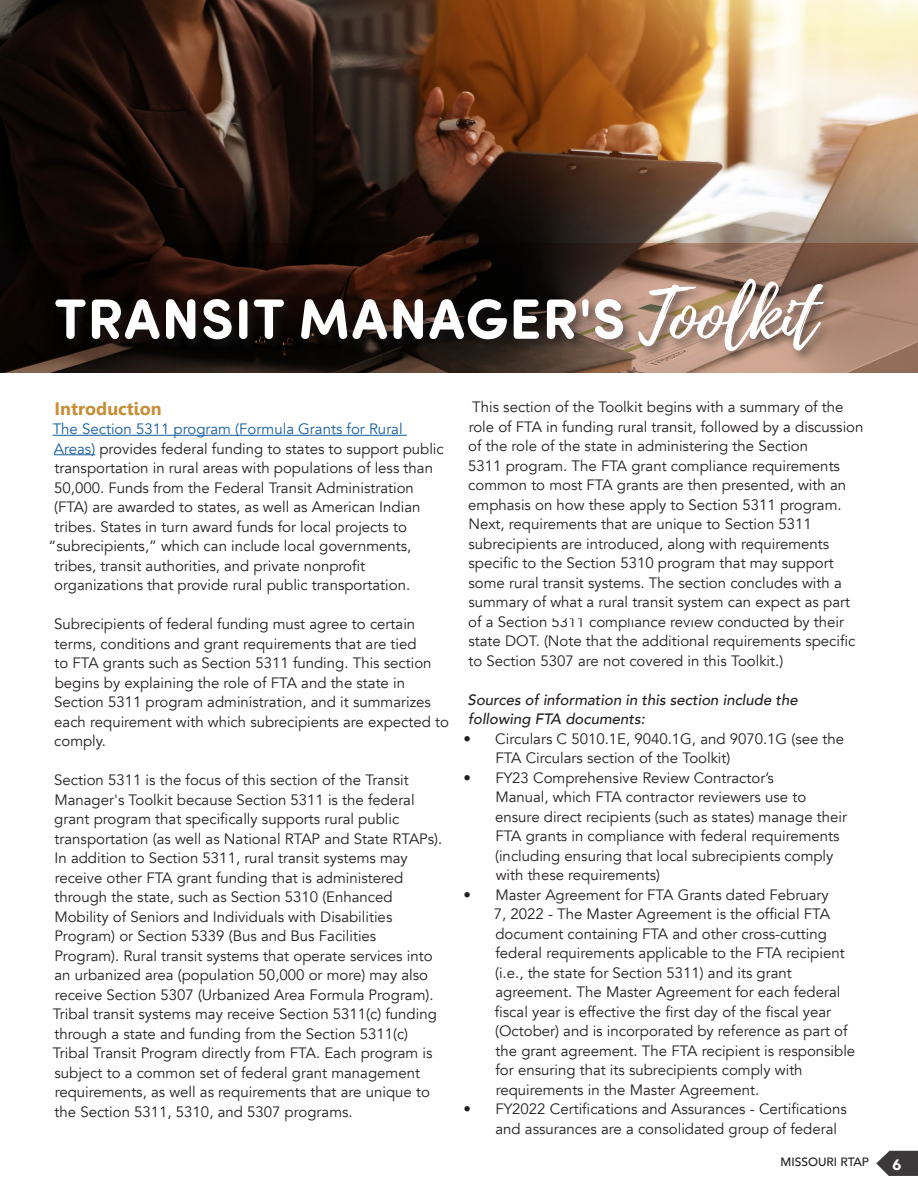
<style>
.page{position:relative;width:918px;height:1188px;background:#fff}
.page>*{position:absolute;margin:0;border:0;box-sizing:border-box;transform-origin:0 0}
.t1{font:700 57px "Sofia Pro Soft";letter-spacing:.02em;color:#fff}
.t2{font:700 18px "Leelawadee";color:#c59038}
.t3{font:15px/19.5px "Avenir";color:#231f20}
.t4{font:italic 500 15px/19.5px "Avenir";color:#231f20}
.t5{font:15px "Avenir";color:#175d9e}
.t6{font:900 15px "Avenir";color:#fff}
.t7{font:500 12px "Avenir";color:#231f20}
.s1{font-family:"Playlist Script";font-weight:400;font-size:70.5px}
.s2{color:#175d9e}
</style>
<div class="page">
<svg style="left:876px;top:1151px;width:42px;height:25px"></svg>
<hr style="left:53px;top:435px;width:354px;height:1px;background:#175d9e">
<hr style="left:54px;top:454px;width:41px;height:1px;background:#175d9e">
<img style="left:0;top:0;width:918px;height:243px">
<svg style="left:0;top:243px;width:918px;height:130px"></svg>
<div style="left:53px;top:276px;width:783px;height:88px;background:#231f20;opacity:.55"></div>
<p class="t1" style="left:55px;top:277px;width:764px">TRANSIT MANAGER'S <span class="s1">Toolkit</span></p>
<p class="t2" style="left:55px;top:398px;width:109px">Introduction</p>
<p class="t5" style="left:53px;top:420px;width:351px">The Section 5311 program (Formula Grants for Rural</p>
<p class="t3" style="left:54px;top:439px;width:391px"><span class="s2">Areas)</span> provides federal funding to states to support public</p>
<p class="t3" style="left:55px;top:459px;width:380px">transportation in rural areas with populations of less than</p>
<p class="t3" style="left:54px;top:478px;width:361px">50,000. Funds from the Federal Transit Administration</p>
<p class="t3" style="left:54px;top:498px;width:368px">(FTA) are awarded to states, as well as American Indian</p>
<p class="t3" style="left:55px;top:517px;width:354px">tribes. States in turn award funds for local projects to</p>
<p class="t3" style="left:49px;top:537px;width:364px">“subrecipients,” which can include local governments,</p>
<p class="t3" style="left:55px;top:556px;width:312px">tribes, transit authorities, and private nonprofit</p>
<p class="t3" style="left:54px;top:576px;width:357px">organizations that provide rural public transportation.</p>
<p class="t3" style="left:54px;top:615px;width:396px">Subrecipients of federal funding must agree to certain terms, conditions and grant requirements that are tied<br>to FTA grants such as Section 5311 funding. This section begins by explaining the role of FTA and the state in Section 5311 program administration, and it summarizes each requirement with which subrecipients are expected to comply.</p>
<p class="t3" style="left:53px;top:771px;width:391px">Section 5311 is the focus of this section of the Transit Manager's Toolkit because Section 5311 is the federal grant program that specifically supports rural public transportation (as well as National RTAP and State RTAPs).<br>In addition to Section 5311, rural transit systems may receive other FTA grant funding that is administered through the state, such as Section 5310 (Enhanced Mobility of Seniors and Individuals with Disabilities Program) or Section 5339 (Bus and Bus Facilities Program). Rural transit systems that operate services into an urbanized area (population 50,000 or more) may also receive Section 5307 (Urbanized Area Formula Program).<br>Tribal transit systems may receive Section 5311(c) funding through a state and funding from the Section 5311(c)<br>Tribal Transit Program directly from FTA. Each program is subject to a common set of federal grant management requirements, as well as requirements that are unique to the Section 5311, 5310, and 5307 programs.</p>
<p class="t3" style="left:468px;top:398px;width:397px">This section of the Toolkit begins with a summary of the role of FTA in funding rural transit, followed by a discussion of the role of the state in administering the Section<br>5311 program. The FTA grant compliance requirements common to most FTA grants are then presented, with an emphasis on how these apply to Section 5311 program.<br>Next, requirements that are unique to Section 5311 subrecipients are introduced, along with requirements specific to the Section 5310 program that may support some rural transit systems. The section concludes with a summary of what a rural transit system can expect as part of a Section 5311 compliance review conducted by their state DOT. (Note that the additional requirements specific to Section 5307 are not covered in this Toolkit.)</p>
<p class="t4" style="left:468px;top:690px;width:332px">Sources of information in this section include the following FTA documents:</p>
<p class="t3" style="left:495px;top:729px;width:350px;text-indent:-32px">• Circulars C 5010.1E, 9040.1G, and 9070.1G (see the<br>FTA Circulars section of the Toolkit)</p>
<p class="t3" style="left:495px;top:768px;width:354px;text-indent:-32px">• FY23 Comprehensive Review Contractor’s<br>Manual, which FTA contractor reviewers use to ensure direct recipients (such as states) manage their FTA grants in compliance with federal requirements (including ensuring that local subrecipients comply with these requirements)</p>
<p class="t3" style="left:494px;top:885px;width:363px;text-indent:-30px">• Master Agreement for FTA Grants dated February<br>7, 2022 - The Master Agreement is the official FTA document containing FTA and other cross-cutting federal requirements applicable to the FTA recipient (i.e., the state for Section 5311) and its grant agreement. The Master Agreement for each federal fiscal year is effective the first day of the fiscal year (October) and is incorporated by reference as part of the grant agreement. The FTA recipient is responsible for ensuring that its subrecipients comply with requirements in the Master Agreement.</p>
<p class="t3" style="left:495px;top:1100px;width:353px;text-indent:-32px">• FY2022 Certifications and Assurances - Certifications and assurances are a consolidated group of federal</p>
<p class="t7" style="left:781px;top:1151px;width:90px">MISSOURI RTAP</p>
<p class="t6" style="left:892px;top:1151px;width:10px">6</p>
</div>
